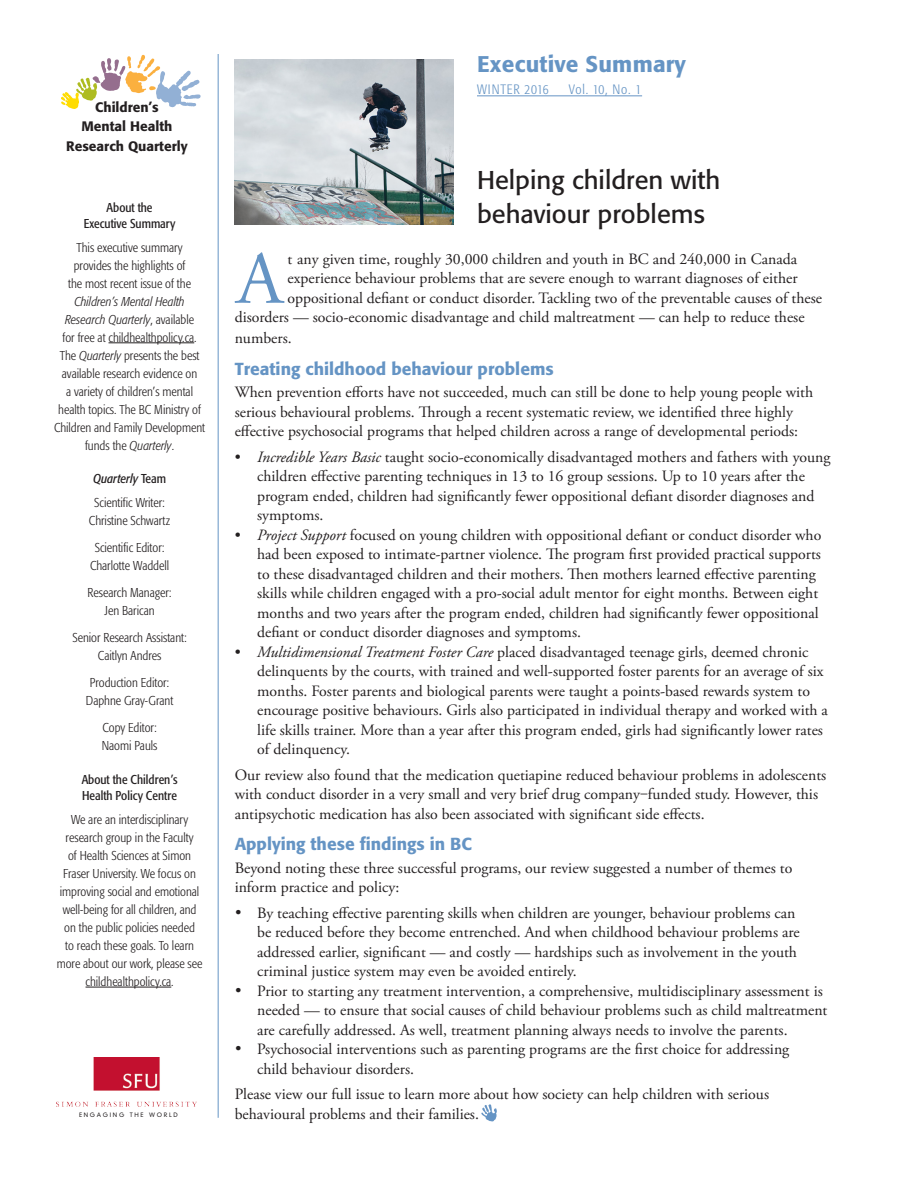
<style>
.page{position:relative;width:918px;height:1188px;background:#fff}
.page>*{position:absolute;margin:0;border:0;box-sizing:border-box;transform-origin:0 0}
.t1{font:74.55px "Adobe Garamond Pro";color:#6594c4}
.t2{font:25.5px/34.5px "Formata";color:#231f20}
.t3{font:500 22.5px "Formata";letter-spacing:.01em;color:#6594c4}
.subhead{font:500 17.25px "Formata";color:#6594c4}
.t4{font:15.75px/19.5px "Adobe Garamond Pro";color:#231f20}
.t5{font:500 13.65px/19.6px "Formata";color:#231f20;text-align:center}
.t6{font:300 condensed 13.5px "Formata";letter-spacing:.06em;color:#6594c4}
.Masthead_head{font:300 condensed 12.75px/18px "Formata";color:#231f20;text-align:center}
.Masthead_blurb{font:300 condensed 12.75px/18px "Formata";color:#231f20;text-align:center}
.Sans_serif{font:300 condensed 12.75px/18px "Formata";color:#231f20;text-align:center}
.Masthead_head-2{font:condensed 12.75px/15.8px "Formata";color:#231f20;text-align:center}
.Masthead_head-3{font:italic condensed 12.75px "Formata";color:#231f20}
.t7{font:300 5.85px "DIN Neuzeit Grotesk";letter-spacing:.285em;color:#231f20}
.s1{font-style:italic}
.s2{font-style:normal}
</style>
<div class="page">
<hr style="left:109px;top:343px;width:85px;height:1px;background:#231f20">
<hr style="left:86px;top:987px;width:85px;height:1px;background:#231f20">
<img style="left:57px;top:1057px;width:140px;height:50px">
<img style="left:62px;top:93px;width:17px;height:16px">
<img style="left:74px;top:77px;width:22px;height:26px">
<img style="left:92px;top:58px;width:31px;height:38px">
<img style="left:123px;top:54px;width:32px;height:40px">
<img style="left:154px;top:66px;width:47px;height:42px">
<hr style="left:218px;top:54px;width:1px;height:1064px;background:#6594c4">
<img style="left:481px;top:1104px;width:16px;height:18px">
<img style="left:234px;top:59px;width:220px;height:165px">
<hr style="left:477px;top:96px;width:165px;height:1px;background:#6594c4">
<p class="t5" style="left:66px;top:97px;width:123px">Children’s<br>Mental Health<br>Research Quarterly</p>
<p class="Masthead_head-2" style="left:84px;top:200px;width:93px">About the<br>Executive Summary</p>
<p class="Masthead_head" style="left:54px;top:238px;width:153px">This executive summary<br>provides the highlights of<br>the most recent issue of the<br><span class="s1">Children’s Mental Health<br>Research Quarterly</span>, available<br>for free at childhealthpolicy.ca.<br>The <span class="s1">Quarterly</span> presents the best available research evidence on<br>a variety of children’s mental health topics. The BC Ministry of<br>Children and Family Development funds the <span class="s1">Quarterly</span>.</p>
<p class="Masthead_head-3" style="left:93px;top:471px;width:74px">Quarterly <span class="s2">Team</span></p>
<p class="Sans_serif" style="left:89px;top:494px;width:83px">Scientific Writer:<br>Christine Schwartz</p>
<p class="Sans_serif" style="left:90px;top:539px;width:81px">Scientific Editor:<br>Charlotte Waddell</p>
<p class="Sans_serif" style="left:88px;top:584px;width:85px">Research Manager:<br>Jen Barican</p>
<p class="Sans_serif" style="left:72px;top:629px;width:116px">Senior Research Assistant:<br>Caitlyn Andres</p>
<p class="Sans_serif" style="left:86px;top:674px;width:89px">Production Editor:<br>Daphne Gray-Grant</p>
<p class="Sans_serif" style="left:102px;top:719px;width:57px;text-align:left">Copy Editor:<br>Naomi Pauls</p>
<p class="Masthead_head-2" style="left:82px;top:772px;width:97px;text-align:left">About the Children’s<br>Health Policy Centre</p>
<p class="Masthead_blurb" style="left:57px;top:810px;width:147px">We are an interdisciplinary research group in the Faculty<br>of Health Sciences at Simon<br>Fraser University. We focus on improving social and emotional well-being for all children, and on the public policies needed<br>to reach these goals. To learn more about our work, please see childhealthpolicy.ca.</p>
<p class="t7" style="left:79px;top:1111px;width:100px">ENGAGING THE WORLD</p>
<p class="t3" style="left:477px;top:50px;width:210px">Executive Summary</p>
<p class="t6" style="left:477px;top:82px;width:73px">WINTER 2016</p>
<p class="t6" style="left:569px;top:82px;width:74px">Vol. 10, No. 1</p>
<p class="t2" style="left:477px;top:163px;width:245px">Helping children with behaviour problems</p>
<p class="t1" style="left:237px;top:234px;width:48px">A</p>
<p class="t4" style="left:288px;top:250px;width:511px">t any given time, roughly 30,000 children and youth in BC and 240,000 in Canada</p>
<p class="t4" style="left:288px;top:269px;width:512px">experience behaviour problems that are severe enough to warrant diagnoses of either</p>
<p class="t4" style="left:288px;top:289px;width:536px">oppositional defiant or conduct disorder. Tackling two of the preventable causes of these</p>
<p class="t4" style="left:235px;top:308px;width:571px">disorders — socio-economic disadvantage and child maltreatment — can help to reduce these</p>
<p class="t4" style="left:235px;top:329px;width:59px">numbers.</p>
<p class="subhead" style="left:235px;top:358px;width:321px">Treating childhood behaviour problems</p>
<p class="t4" style="left:235px;top:383px;width:580px">When prevention efforts have not succeeded, much can still be done to help young people with serious behavioural problems. Through a recent systematic review, we identified three highly effective psychosocial programs that helped children across a range of developmental periods:</p>
<p class="t4" style="left:257px;top:448px;width:575px;text-indent:-22px">• <span class="s1">Incredible Years Basic</span> taught socio-economically disadvantaged mothers and fathers with young children effective parenting techniques in 13 to 16 group sessions. Up to 10 years after the program ended, children had significantly fewer oppositional defiant disorder diagnoses and symptoms.</p>
<p class="t4" style="left:257px;top:526px;width:566px;text-indent:-22px">• <span class="s1">Project Support</span> focused on young children with oppositional defiant or conduct disorder who had been exposed to intimate-partner violence. The program first provided practical supports to these disadvantaged children and their mothers. Then mothers learned effective parenting skills while children engaged with a pro-social adult mentor for eight months. Between eight months and two years after the program ended, children had significantly fewer oppositional defiant or conduct disorder diagnoses and symptoms.</p>
<p class="t4" style="left:257px;top:643px;width:572px;text-indent:-22px">• <span class="s1">Multidimensional Treatment Foster Care</span> placed disadvantaged teenage girls, deemed chronic delinquents by the courts, with trained and well-supported foster parents for an average of six months. Foster parents and biological parents were taught a points-based rewards system to encourage positive behaviours. Girls also participated in individual therapy and worked with a life skills trainer. More than a year after this program ended, girls had significantly lower rates of delinquency.</p>
<p class="t4" style="left:235px;top:766px;width:593px">Our review also found that the medication quetiapine reduced behaviour problems in adolescents with conduct disorder in a very small and very brief drug company‒funded study. However, this antipsychotic medication has also been associated with significant side effects.</p>
<p class="subhead" style="left:235px;top:834px;width:239px">Applying these findings in BC</p>
<p class="t4" style="left:235px;top:859px;width:559px">Beyond noting these three successful programs, our review suggested a number of themes to inform practice and policy:</p>
<p class="t4" style="left:257px;top:904px;width:544px;text-indent:-22px">• By teaching effective parenting skills when children are younger, behaviour problems can be reduced before they become entrenched. And when childhood behaviour problems are addressed earlier, significant — and costly — hardships such as involvement in the youth criminal justice system may even be avoided entirely.</p>
<p class="t4" style="left:257px;top:982px;width:572px;text-indent:-22px">• Prior to starting any treatment intervention, a comprehensive, multidisciplinary assessment is needed — to ensure that social causes of child behaviour problems such as child maltreatment are carefully addressed. As well, treatment planning always needs to involve the parents.</p>
<p class="t4" style="left:257px;top:1040px;width:534px;text-indent:-22px">• Psychosocial interventions such as parenting programs are the first choice for addressing child behaviour disorders.</p>
<p class="t4" style="left:235px;top:1085px;width:536px">Please view our full issue to learn more about how society can help children with serious behavioural problems and their families.</p>
</div>
